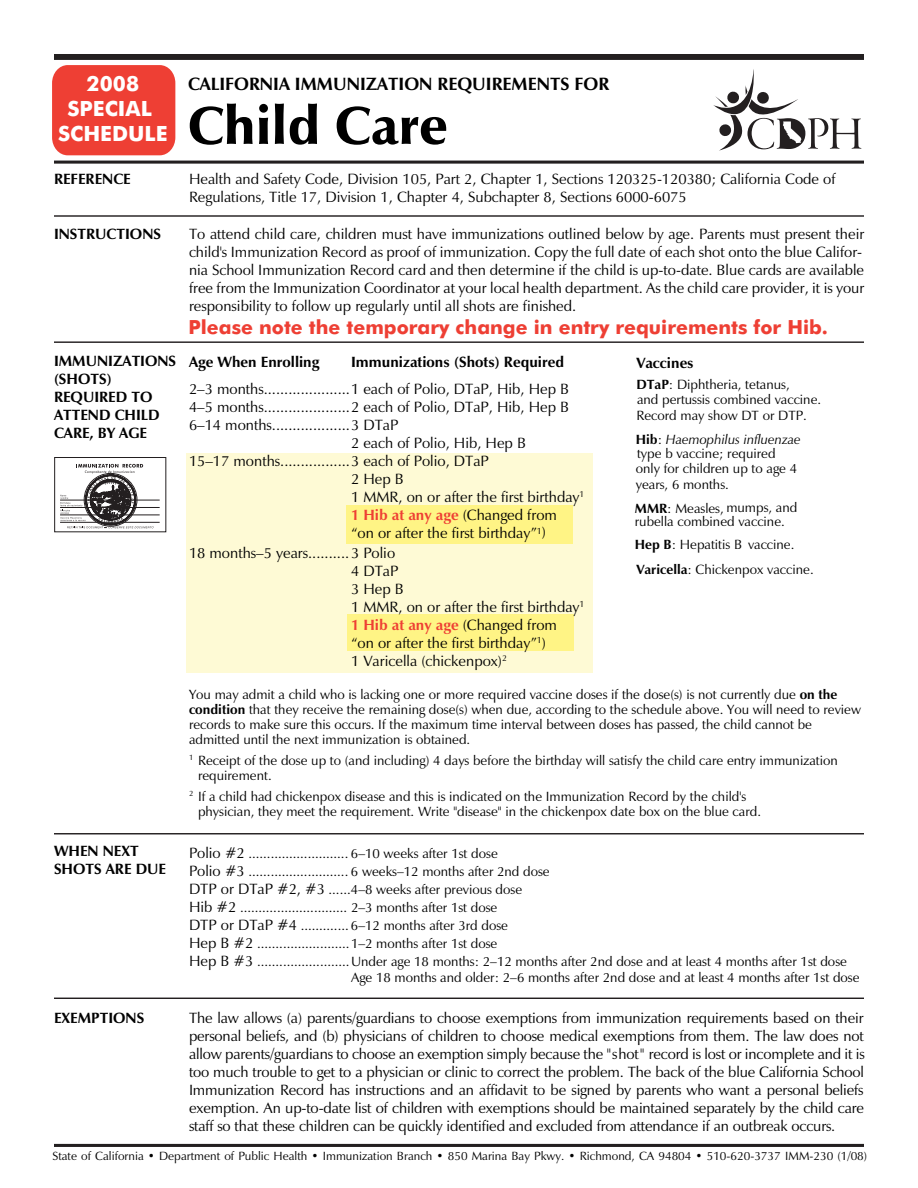
<style>
.page{position:relative;width:918px;height:1188px;background:#fff}
.page>*{position:absolute;margin:0;border:0;box-sizing:border-box;transform-origin:0 0}
.t1{font:900 54px "Optima";color:#000}
.t2{font:700 21px/25.2px "Futura";color:#fff;text-align:center}
.t3{font:700 19.5px "Futura";color:#ee3f34}
.t4{font:700 18px "Optima";color:#000}
.t5{font:15px/18px "Optima";color:#000}
.t6{font:700 15px/18px "Optima";color:#000}
.t7{font:700 15px "Optima";color:#ee3f34}
.t8{font:13.5px/15px "Optima";color:#000}
.t9{font:12px "Optima";color:#000}
.s1{font-weight:700}
.s2{font-style:italic}
.s3{font-weight:400;color:#000}
.s4{font-weight:700;color:#ee3f34}
.s5{font-size:15px}
</style>
<div class="page">
<div style="left:187px;top:453px;width:406px;height:219px;background:#fefad5"></div>
<div style="left:347px;top:615px;width:227px;height:36px;background:#fff485"></div>
<div style="left:346px;top:505px;width:227px;height:38px;background:#fff485"></div>
<div style="left:52px;top:65px;width:123px;height:90px;background:#ee3f34"></div>
<div style="left:54px;top:54px;width:810px;height:6px;background:#231f20"></div>
<hr style="left:54px;top:1144px;width:810px;height:3px;background:#231f20">
<hr style="left:54px;top:161px;width:810px;height:3px;background:#231f20">
<hr style="left:54px;top:215px;width:810px;height:2px;background:#231f20">
<hr style="left:54px;top:341px;width:810px;height:2px;background:#231f20">
<hr style="left:54px;top:998px;width:810px;height:1px;background:#231f20">
<div style="left:55px;top:457px;width:111px;height:75px;border:1px solid #231f20"></div>
<hr style="left:60px;top:522px;width:100px;height:1px;background:#231f20">
<hr style="left:60px;top:515px;width:100px;height:1px;background:#231f20">
<hr style="left:60px;top:507px;width:100px;height:1px;background:#231f20">
<hr style="left:60px;top:500px;width:100px;height:1px;background:#231f20">
<svg style="left:60px;top:464px;width:94px;height:64px"></svg>
<hr style="left:54px;top:833px;width:810px;height:1px;background:#231f20">
<svg style="left:713px;top:69px;width:148px;height:82px"></svg>
<h2 class="t2" style="left:58px;top:71px;width:111px">2008<br>SPECIAL<br>SCHEDULE</h2>
<p class="t4" style="left:188px;top:73px;width:423px">CALIFORNIA IMMUNIZATION REQUIREMENTS FOR</p>
<h1 class="t1" style="left:188px;top:92px;width:261px">Child Care</h1>
<p class="t6" style="left:54px;top:170px;width:78px">REFERENCE</p>
<p class="t5" style="left:189px;top:170px;width:648px">Health and Safety Code, Division 105, Part 2, Chapter 1, Sections 120325-120380; California Code of<br>Regulations, Title 17, Division 1, Chapter 4, Subchapter 8, Sections 6000-6075</p>
<p class="t6" style="left:54px;top:224px;width:109px">INSTRUCTIONS</p>
<p class="t5" style="left:189px;top:224px;width:677px">To attend child care, children must have immunizations outlined below by age. Parents must present their child's Immunization Record as proof of immunization. Copy the full date of each shot onto the blue Califor&shy;nia School Immunization Record card and then determine if the child is up-to-date. Blue cards are available free from the Immunization Coordinator at your local health department. As the child care provider, it is your responsibility to follow up regularly until all shots are finished.</p>
<h3 class="t3" style="left:188px;top:315px;width:641px">Please note the temporary change in entry requirements for Hib.</h3>
<p class="t6" style="left:54px;top:352px;width:124px">IMMUNIZATIONS (SHOTS)<br>REQUIRED TO<br>ATTEND CHILD<br>CARE, BY AGE</p>
<p class="t6" style="left:189px;top:353px;width:132px">Age When Enrolling</p>
<p class="t6" style="left:351px;top:353px;width:215px">Immunizations (Shots) Required</p>
<p class="t6" style="left:636px;top:354px;width:59px">Vaccines</p>
<p class="t8" style="left:636px;top:377px;width:186px"><span class="s1">DTaP</span>: Diphtheria, tetanus,<br>and pertussis combined vaccine.</p>
<p class="t8" style="left:636px;top:404px;width:173px;line-height:23.1px">Record may show DT or DTP.<br><span class="s1">Hib</span>: <span class="s2">Haemophilus influenzae</span></p>
<p class="t8" style="left:636px;top:446px;width:163px;line-height:15.5px">type b vaccine; required only for children up to age 4 years, 6 months.</p>
<p class="t8" style="left:635px;top:501px;width:164px;line-height:13.8px"><span class="s1">MMR</span>: Measles, mumps, and rubella combined vaccine.</p>
<p class="t8" style="left:635px;top:532px;width:180px;line-height:25.3px"><span class="s1">Hep B</span>: Hepatitis B vaccine.<br><span class="s1">Varicella</span>: Chickenpox vaccine.</p>
<p class="t5" style="left:189px;top:380px;width:382px">2–3 months.....................1 each of Polio, DTaP, Hib, Hep B</p>
<p class="t5" style="left:189px;top:398px;width:382px">4–5 months.....................2 each of Polio, DTaP, Hib, Hep B</p>
<p class="t5" style="left:189px;top:416px;width:211px">6–14 months...................3 DTaP</p>
<p class="t5" style="left:351px;top:434px;width:177px">2 each of Polio, Hib, Hep B</p>
<p class="t5" style="left:189px;top:452px;width:301px">15–17 months.................3 each of Polio, DTaP</p>
<p class="t5" style="left:351px;top:470px;width:54px">2 Hep B</p>
<p class="t5" style="left:351px;top:488px;width:235px">1 MMR, on or after the first birthday<sup>1</sup></p>
<p class="t7" style="left:351px;top:506px;width:207px">1 Hib at any age <span class="s3">(Changed from</span></p>
<p class="t5" style="left:351px;top:524px;width:197px">“on or after the first birthday”<sup>1</sup>)</p>
<p class="t5" style="left:351px;top:544px;width:235px;text-indent:-162px">18 months–5 years..........3 Polio<br>4 DTaP<br>3 Hep B<br>1 MMR, on or after the first birthday<sup>1<br></sup><span class="s4">1 Hib at any age</span> (Changed from<br>“on or after the first birthday”<sup>1</sup>)<br>1 Varicella (chickenpox)<sup>2</sup></p>
<p class="t8" style="left:189px;top:687px;width:674px">You may admit a child who is lacking one or more required vaccine doses if the dose(s) is not currently due <span class="s1">on the condition</span> that they receive the remaining dose(s) when due, according to the schedule above. You will need to review records to make sure this occurs. If the maximum time interval between doses has passed, the child cannot be admitted until the next immunization is obtained.</p>
<p class="t8" style="left:198px;top:753px;width:641px;text-indent:-9px"><sup>1</sup> Receipt of the dose up to (and including) 4 days before the birthday will satisfy the child care entry immunization requirement.</p>
<p class="t8" style="left:198px;top:789px;width:565px;text-indent:-9px"><sup>2</sup> If a child had chickenpox disease and this is indicated on the Immunization Record by the child's physician, they meet the requirement. Write "disease" in the chickenpox date box on the blue card.</p>
<p class="t6" style="left:54px;top:842px;width:114px">WHEN NEXT<br>SHOTS ARE DUE</p>
<p class="t8" style="left:189px;top:844px;width:659px;line-height:18px"><span class="s5">Polio #2</span> ........................... 6–10 weeks after 1st dose<br><span class="s5">Polio #3</span> ........................... 6 weeks–12 months after 2nd dose<br><span class="s5">DTP or DTaP #2, #3</span> ......4–8 weeks after previous dose<br><span class="s5">Hib #2</span> ............................. 2–3 months after 1st dose<br><span class="s5">DTP or DTaP #4</span> ............. 6–12 months after 3rd dose<br><span class="s5">Hep B #2</span> .........................1–2 months after 1st dose<br><span class="s5">Hep B #3</span> .........................Under age 18 months: 2–12 months after 2nd dose and at least 4 months after 1st dose</p>
<p class="t8" style="left:351px;top:970px;width:510px">Age 18 months and older: 2–6 months after 2nd dose and at least 4 months after 1st dose</p>
<p class="t6" style="left:54px;top:1009px;width:92px">EXEMPTIONS</p>
<p class="t5" style="left:189px;top:1009px;width:677px;text-align:justify">The law allows (a) parents/guardians to choose exemptions from immunization requirements based on their personal beliefs, and (b) physicians of children to choose medical exemptions from them. The law does not allow parents/guardians to choose an exemption simply because the "shot" record is lost or incomplete and it is too much trouble to get to a physician or clinic to correct the problem. The back of the blue California School Immunization Record has instructions and an affidavit to be signed by parents who want a personal beliefs exemption. An up-to-date list of children with exemptions should be maintained separately by the child care staff so that these children can be quickly identified and excluded from attendance if an outbreak occurs.</p>
<p class="t9" style="left:52px;top:1149px;width:816px">State of California • Department of Public Health • Immunization Branch • 850 Marina Bay Pkwy. • Richmond, CA 94804 • 510-620-3737 IMM-230 (1/08)</p>
</div>
